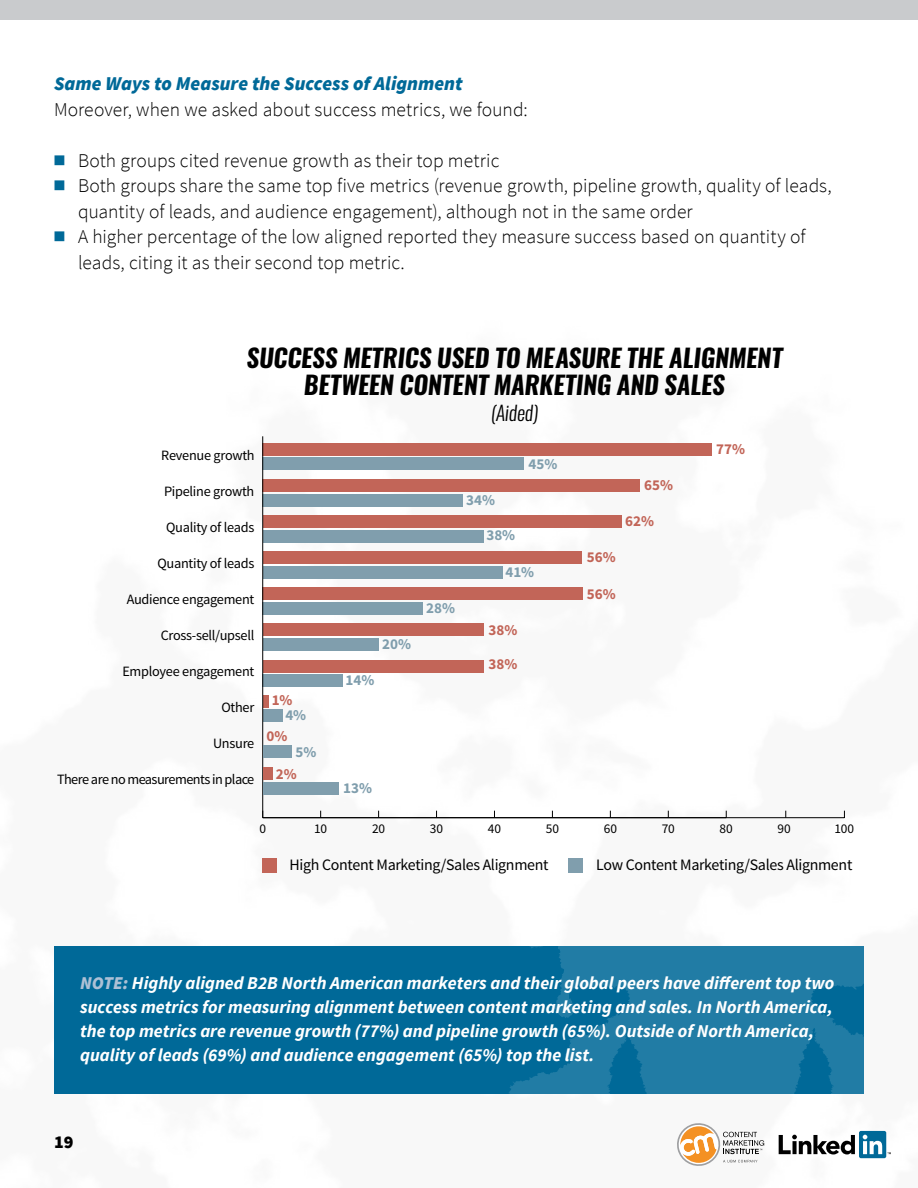
<style>
.page{position:relative;width:918px;height:1188px;background:#fff}
.page>*{position:absolute;margin:0;border:0;box-sizing:border-box;transform-origin:0 0}
.t1{font:italic 700 25.2px/26.8px "Oswald";letter-spacing:-.01em;color:#000;text-align:center}
.t2{font:italic 300 20.1px "Oswald";letter-spacing:-.005em;color:#000}
.t3{font:300 19.5px "Source Sans Pro";color:#000}
.t4{font:italic 900 19.5px "Source Sans Pro";color:#006998}
.t5{font:italic 700 18px/24px "Source Sans Pro";color:#fff}
.t6{font:900 18px "Source Sans Pro";color:#000}
.t7{font:15.9px "Source Sans Pro";letter-spacing:-.02em;color:#000}
.t8{font:700 15.15px "Source Sans Pro";color:#809ead}
.t9{font:700 15.15px "Source Sans Pro";color:#c26558}
.t10{font:14.25px "Source Sans Pro";letter-spacing:-.02em;color:#000}
.t11{font:14.25px "Source Sans Pro";letter-spacing:-.04em;color:#000}
.t12{font:13.35px "Source Sans Pro";color:#000}
.s1{font-family:"Universal Newswith Comm Pi";font-weight:400;color:#006998}
.s2{font-weight:900;color:#adc0d5}
</style>
<div class="page">
<svg style="left:779px;top:1135px;width:76px;height:19px"></svg>
<div style="left:859px;top:1131px;width:27px;height:27px;background:#006998;border-radius:2px"></div>
<svg style="left:863px;top:1135px;width:28px;height:19px"></svg>
<svg style="left:677px;top:1123px;width:87px;height:43px"></svg>
<div style="left:0;top:0;width:918px;height:19px;background:#c9cbcd"></div>
<hr style="left:263px;top:817px;width:581px;height:1px;background:#000">
<div style="left:263px;top:457px;width:261px;height:13px;background:#809ead"></div>
<div style="left:263px;top:494px;width:200px;height:13px;background:#809ead"></div>
<div style="left:263px;top:530px;width:220px;height:13px;background:#809ead"></div>
<div style="left:263px;top:566px;width:239px;height:13px;background:#809ead"></div>
<div style="left:263px;top:602px;width:160px;height:13px;background:#809ead"></div>
<div style="left:263px;top:443px;width:449px;height:13px;background:#c26558"></div>
<div style="left:263px;top:638px;width:116px;height:13px;background:#809ead"></div>
<div style="left:263px;top:623px;width:220px;height:13px;background:#c26558"></div>
<div style="left:263px;top:674px;width:80px;height:13px;background:#809ead"></div>
<div style="left:263px;top:660px;width:220px;height:13px;background:#c26558"></div>
<div style="left:264px;top:709px;width:19px;height:13px;background:#809ead"></div>
<div style="left:264px;top:695px;width:5px;height:13px;background:#c26558"></div>
<div style="left:263px;top:479px;width:377px;height:13px;background:#c26558"></div>
<div style="left:263px;top:515px;width:358px;height:13px;background:#c26558"></div>
<div style="left:263px;top:551px;width:319px;height:13px;background:#c26558"></div>
<div style="left:263px;top:587px;width:320px;height:13px;background:#c26558"></div>
<div style="left:262px;top:858px;width:14px;height:14px;background:#c26558"></div>
<div style="left:569px;top:858px;width:14px;height:14px;background:#809ead"></div>
<hr style="left:262px;top:436px;width:1px;height:382px;background:#000">
<div style="left:264px;top:746px;width:28px;height:12px;background:#809ead"></div>
<div style="left:264px;top:782px;width:75px;height:13px;background:#809ead"></div>
<div style="left:264px;top:767px;width:9px;height:13px;background:#c26558"></div>
<div style="left:54px;top:946px;width:810px;height:148px;background:#006998"></div>
<svg style="left:509px;top:946px;width:355px;height:148px;fill:#217ca5"></svg>
<p class="t4" style="left:54px;top:71px;width:410px">Same Ways to Measure the Success of Alignment</p>
<p class="t3" style="left:54px;top:97px;width:475px">Moreover, when we asked about success metrics, we found:</p>
<p class="t3" style="left:54px;top:148px;width:447px"><span class="s1">n</span> Both groups cited revenue growth as their top metric</p>
<p class="t3" style="left:54px;top:174px;width:779px"><span class="s1">n</span> Both groups share the same top five metrics (revenue growth, pipeline growth, quality of leads,</p>
<p class="t3" style="left:78px;top:199px;width:616px">quantity of leads, and audience engagement), although not in the same order</p>
<p class="t3" style="left:54px;top:225px;width:753px"><span class="s1">n</span> A higher percentage of the low aligned reported they measure success based on quantity of</p>
<p class="t3" style="left:78px;top:250px;width:328px">leads, citing it as their second top metric.</p>
<p class="t1" style="left:247px;top:345px;width:537px">SUCCESS METRICS USED TO MEASURE THE ALIGNMENT<br>BETWEEN CONTENT MARKETING AND SALES</p>
<p class="t2" style="left:491px;top:399px;width:49px">(Aided)</p>
<p class="t10" style="left:161px;top:446px;width:95px">Revenue growth</p>
<p class="t10" style="left:164px;top:482px;width:92px">Pipeline growth</p>
<p class="t10" style="left:166px;top:518px;width:90px">Quality of leads</p>
<p class="t10" style="left:157px;top:554px;width:98px">Quantity of leads</p>
<p class="t10" style="left:127px;top:590px;width:129px">Audience engagement</p>
<p class="t10" style="left:161px;top:626px;width:95px">Cross-sell/upsell</p>
<p class="t10" style="left:122px;top:662px;width:133px">Employee engagement</p>
<p class="t10" style="left:221px;top:698px;width:34px">Other</p>
<p class="t10" style="left:213px;top:735px;width:43px">Unsure</p>
<p class="t11" style="left:57px;top:771px;width:199px">There are no measurements in place</p>
<p class="t9" style="left:272px;top:690px;width:22px">1%</p>
<p class="t9" style="left:267px;top:726px;width:22px">0%</p>
<p class="t9" style="left:276px;top:764px;width:22px">2%</p>
<p class="t8" style="left:285px;top:705px;width:22px">4%</p>
<p class="t8" style="left:295px;top:742px;width:22px">5%</p>
<p class="t8" style="left:382px;top:634px;width:30px">20%</p>
<p class="t8" style="left:346px;top:671px;width:30px">14%</p>
<p class="t8" style="left:426px;top:598px;width:30px">28%</p>
<p class="t8" style="left:528px;top:454px;width:30px">45%</p>
<p class="t8" style="left:466px;top:490px;width:30px">34%</p>
<p class="t8" style="left:486px;top:525px;width:30px">38%</p>
<p class="t8" style="left:505px;top:562px;width:30px">41%</p>
<p class="t9" style="left:488px;top:620px;width:30px">38%</p>
<p class="t9" style="left:488px;top:654px;width:30px">38%</p>
<p class="t8" style="left:343px;top:778px;width:30px">13%</p>
<p class="t9" style="left:644px;top:475px;width:30px">65%</p>
<p class="t9" style="left:625px;top:511px;width:30px">62%</p>
<p class="t9" style="left:587px;top:547px;width:30px">56%</p>
<p class="t9" style="left:587px;top:584px;width:30px">56%</p>
<p class="t9" style="left:716px;top:440px;width:30px">77%</p>
<p class="t12" style="left:259px;top:821px;width:8px">0</p>
<p class="t12" style="left:314px;top:821px;width:14px">10</p>
<p class="t12" style="left:372px;top:821px;width:15px">20</p>
<p class="t12" style="left:430px;top:821px;width:15px">30</p>
<p class="t12" style="left:488px;top:821px;width:15px">40</p>
<p class="t12" style="left:546px;top:821px;width:15px">50</p>
<p class="t12" style="left:604px;top:821px;width:15px">60</p>
<p class="t12" style="left:662px;top:821px;width:14px">70</p>
<p class="t12" style="left:720px;top:821px;width:15px">80</p>
<p class="t12" style="left:777px;top:821px;width:15px">90</p>
<p class="t12" style="left:835px;top:821px;width:21px">100</p>
<p class="t7" style="left:290px;top:855px;width:261px">High Content Marketing/Sales Alignment</p>
<p class="t7" style="left:596px;top:855px;width:258px">Low Content Marketing/Sales Alignment</p>
<p class="t5" style="left:80px;top:971px;width:756px"><span class="s2">NOTE:</span> Highly aligned B2B North American marketers and their global peers have different top two success metrics for measuring alignment between content marketing and sales. In North America, the top metrics are revenue growth (77%) and pipeline growth (65%). Outside of North America, quality of leads (69%) and audience engagement (65%) top the list.</p>
<p class="t6" style="left:54px;top:1130px;width:21px">19</p>
</div>
